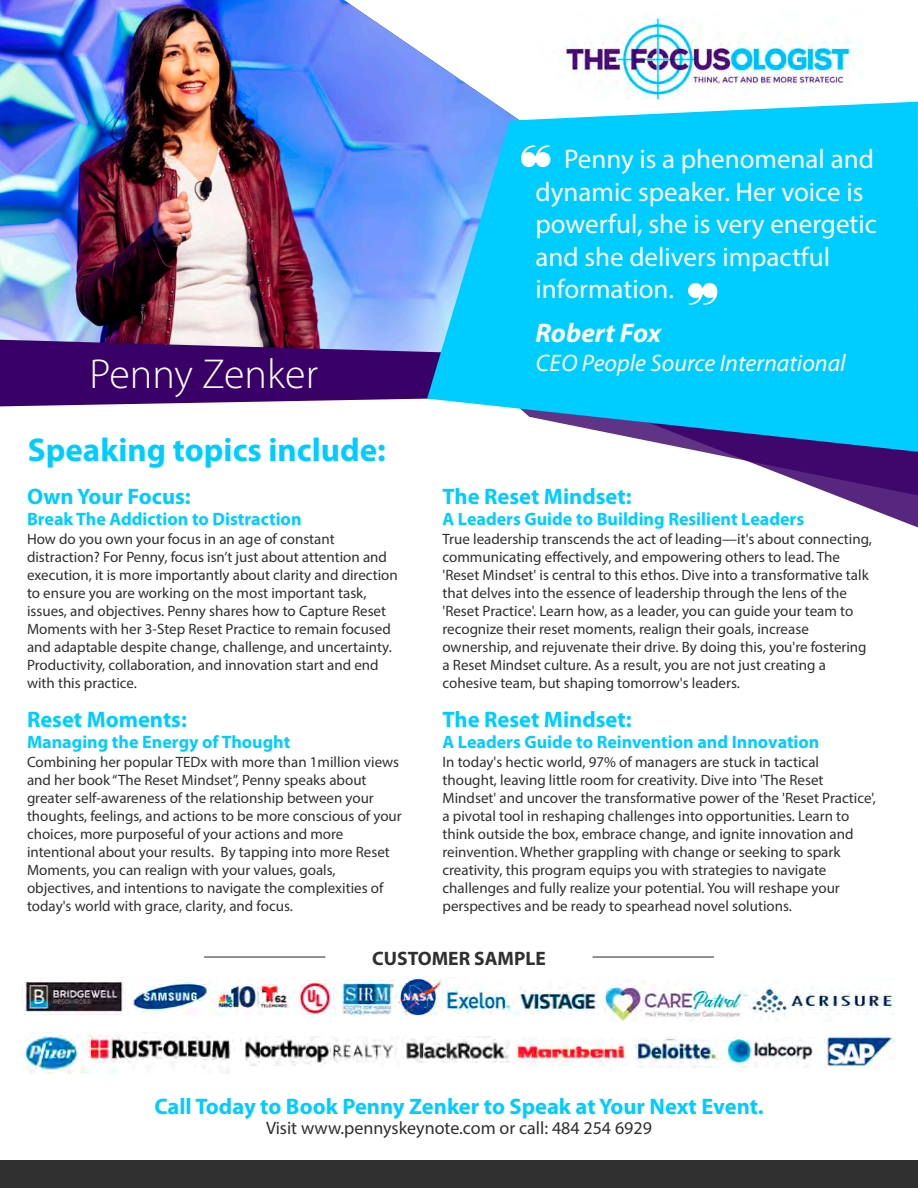
<style>
.page{position:relative;width:918px;height:1188px;background:#fff}
.page>*{position:absolute;margin:0;border:0;box-sizing:border-box;transform-origin:0 0}
.t1{font:300 42px "Myriad Pro";color:#fff}
.t2{font:700 33px "Myriad Pro";color:#00cdff}
.t3{font:27px/32.4px "Myriad Pro";color:#fff}
.t4{font:italic 700 27px "Myriad Pro";color:#fff}
.t5{font:italic 24px "Myriad Pro";color:#fff}
.t6{font:700 22.5px "Myriad Pro";color:#00cdff}
.t7{font:700 19.5px "Myriad Pro";color:#303030}
.t8{font:700 18px "Myriad Pro";color:#00cdff}
.t9{font:18px "Myriad Pro";color:#303030}
.t10{font:15px/18px "Myriad Pro";color:#303030}
</style>
<div class="page">
<svg style="left:0;top:99px;width:918px;height:428px"></svg>
<img style="left:0;top:0;width:544px;height:366px">
<div style="left:0;top:1161px;width:918px;height:27px;background:#303030"></div>
<svg style="left:471px;top:452px;width:447px;height:43px"></svg>
<svg style="left:427px;top:102px;width:491px;height:350px;background:#1dc7fa"></svg>
<svg style="left:688px;top:283px;width:29px;height:22px"></svg>
<svg style="left:521px;top:145px;width:29px;height:22px"></svg>
<img style="left:519px;top:12px;width:342px;height:87px">
<img style="left:22px;top:977px;width:577px;height:37px">
<img style="left:604px;top:984px;width:290px;height:37px">
<img style="left:402px;top:1036px;width:107px;height:26px">
<img style="left:634px;top:1038px;width:179px;height:29px">
<img style="left:240px;top:1036px;width:157px;height:30px">
<img style="left:516px;top:1039px;width:110px;height:27px">
<img style="left:826px;top:1036px;width:68px;height:32px">
<img style="left:25px;top:1033px;width:208px;height:40px">
<hr style="left:204px;top:957px;width:121px;height:1px;background:#303030">
<hr style="left:593px;top:957px;width:121px;height:1px;background:#303030">
<h1 class="t1" style="left:89px;top:348px;width:230px">Penny Zenker</h1>
<h2 class="t2" style="left:28px;top:428px;width:359px">Speaking topics include:</h2>
<h3 class="t6" style="left:27px;top:482px;width:165px">Own Your Focus:</h3>
<p class="t8" style="left:27px;top:507px;width:276px">Break The Addiction to Distraction</p>
<p class="t10" style="left:27px;top:529px;width:372px">How do you own your focus in an age of constant distraction? For Penny, focus isn’t just about attention and execution, it is more importantly about clarity and direction to ensure you are working on the most important task, issues, and objectives. Penny shares how to Capture Reset Moments with her 3-Step Reset Practice to remain focused and adaptable despite change, challenge, and uncertainty.<br>Productivity, collaboration, and innovation start and end with this practice.</p>
<h3 class="t6" style="left:27px;top:705px;width:161px">Reset Moments:</h3>
<p class="t8" style="left:27px;top:730px;width:265px">Managing the Energy of Thought</p>
<p class="t10" style="left:27px;top:753px;width:376px">Combining her popular TEDx with more than 1million views and her book “The Reset Mindset”, Penny speaks about greater self-awareness of the relationship between your thoughts, feelings, and actions to be more conscious of your choices, more purposeful of your actions and more intentional about your results. By tapping into more Reset Moments, you can realign with your values, goals, objectives, and intentions to navigate the complexities of today's world with grace, clarity, and focus.</p>
<h3 class="t3" style="left:536px;top:143px;width:343px;text-indent:29px">Penny is a phenomenal and dynamic speaker. Her voice is powerful, she is very energetic and she delivers impactful information.</h3>
<h3 class="t4" style="left:536px;top:315px;width:127px">Robert Fox</h3>
<h3 class="t5" style="left:536px;top:348px;width:311px">CEO People Source International</h3>
<h3 class="t6" style="left:443px;top:482px;width:191px">The Reset Mindset:</h3>
<p class="t8" style="left:443px;top:507px;width:363px">A Leaders Guide to Building Resilient Leaders</p>
<p class="t10" style="left:443px;top:529px;width:431px">True leadership transcends the act of leading—it's about connecting, communicating effectively, and empowering others to lead. The 'Reset Mindset' is central to this ethos. Dive into a transformative talk that delves into the essence of leadership through the lens of the 'Reset Practice'. Learn how, as a leader, you can guide your team to recognize their reset moments, realign their goals, increase ownership, and rejuvenate their drive. By doing this, you're fostering a Reset Mindset culture. As a result, you are not just creating a cohesive team, but shaping tomorrow's leaders.</p>
<h3 class="t6" style="left:443px;top:705px;width:191px">The Reset Mindset:</h3>
<p class="t8" style="left:443px;top:730px;width:378px">A Leaders Guide to Reinvention and Innovation</p>
<p class="t10" style="left:443px;top:753px;width:435px">In today's hectic world, 97% of managers are stuck in tactical thought, leaving little room for creativity. Dive into 'The Reset Mindset' and uncover the transformative power of the 'Reset Practice', a pivotal tool in reshaping challenges into opportunities. Learn to think outside the box, embrace change, and ignite innovation and reinvention. Whether grappling with change or seeking to spark creativity, this program equips you with strategies to navigate challenges and fully realize your potential. You will reshape your perspectives and be ready to spearhead novel solutions.</p>
<h3 class="t7" style="left:372px;top:946px;width:175px">CUSTOMER SAMPLE</h3>
<h3 class="t6" style="left:154px;top:1092px;width:611px">Call Today to Book Penny Zenker to Speak at Your Next Event.</h3>
<p class="t9" style="left:266px;top:1117px;width:387px">Visit www.pennyskeynote.com or call: 484 254 6929</p>
</div>
